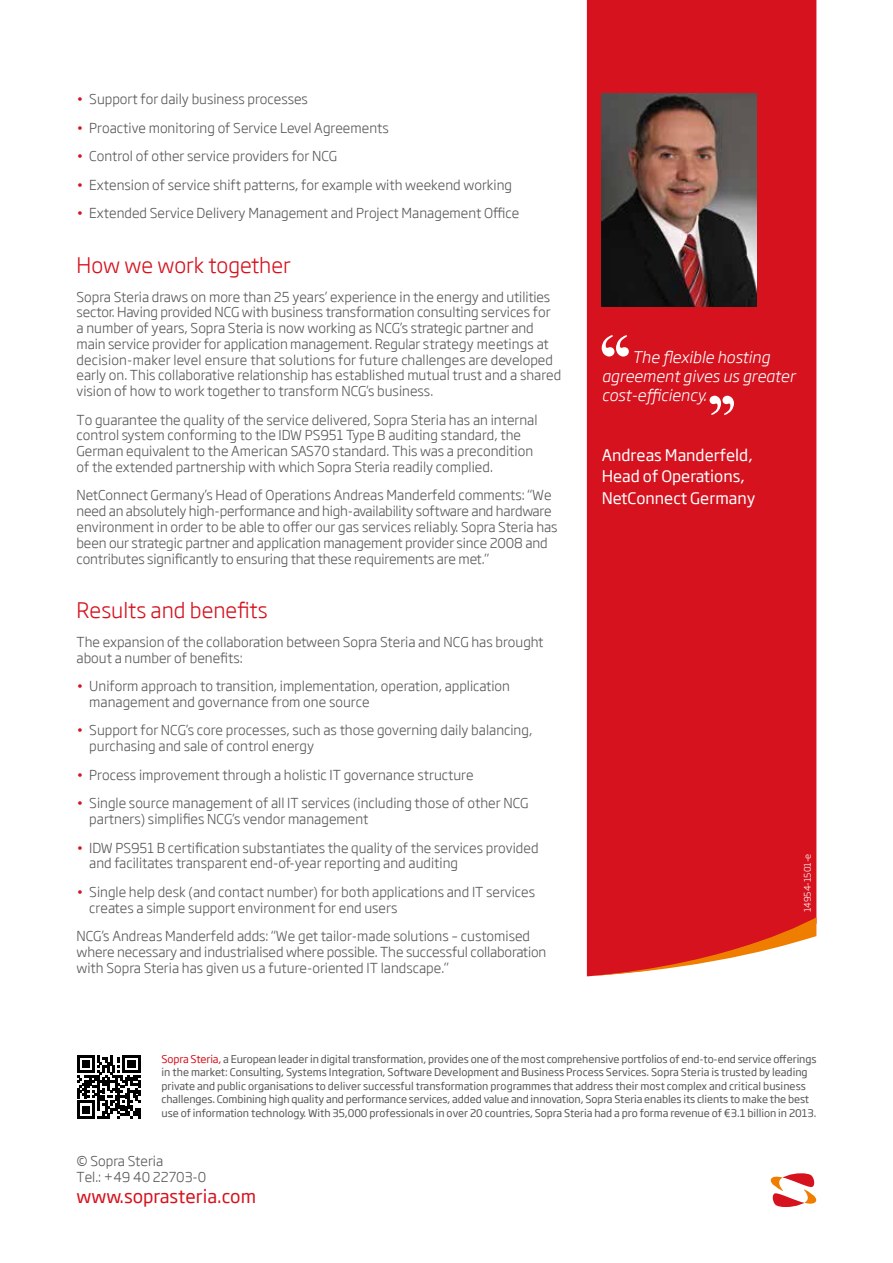
<style>
.page{position:relative;width:893px;height:1263px;background:#fff}
.page>*{position:absolute;margin:0;border:0;box-sizing:border-box;transform-origin:0 0}
.t1{font:300 21px "Soho Gothic Pro";color:#d5121e}
.t2{font:18px "Soho Gothic Pro";color:#d5121e}
.t3{font:italic 300 15.75px/18.9px "Soho Gothic Pro";color:#fff}
.t4{font:15.75px/21.9px "Soho Gothic Pro";color:#fff}
.t5{font:300 13.5px/15.8px "Soho Gothic Pro";color:#575756}
.t6{font:10.5px/13.5px "Soho Gothic Pro";letter-spacing:-.005em;color:#575756}
.t7{font:300 9px "Soho Gothic Pro";color:#fff}
.s1{color:#d5121e}
</style>
<div class="page">
<div style="left:587px;top:0;width:229px;height:917px;background:#d5121e"></div>
<svg style="left:587px;top:917px;width:229px;height:59px"></svg>
<svg style="left:770px;top:1173px;width:47px;height:34px"></svg>
<svg style="left:77px;top:1055px;width:63px;height:63px"></svg>
<svg style="left:602px;top:335px;width:27px;height:22px"></svg>
<svg style="left:709px;top:396px;width:25px;height:19px"></svg>
<img style="left:602px;top:94px;width:155px;height:212px">
<p class="t5" style="left:77px;top:90px;width:233px"><span class="s1">•</span> Support for daily business processes</p>
<p class="t5" style="left:77px;top:119px;width:314px"><span class="s1">•</span> Proactive monitoring of Service Level Agreements</p>
<p class="t5" style="left:77px;top:147px;width:262px"><span class="s1">•</span> Control of other service providers for NCG</p>
<p class="t5" style="left:77px;top:176px;width:437px"><span class="s1">•</span> Extension of service shift patterns, for example with weekend working</p>
<p class="t5" style="left:77px;top:204px;width:444px"><span class="s1">•</span> Extended Service Delivery Management and Project Management Office</p>
<h1 class="t1" style="left:77px;top:249px;width:216px">How we work together</h1>
<p class="t5" style="left:77px;top:288px;width:486px">Sopra Steria draws on more than 25 years’ experience in the energy and utilities sector. Having provided NCG with business transformation consulting services for<br>a number of years, Sopra Steria is now working as NCG’s strategic partner and main service provider for application management. Regular strategy meetings at decision-maker level ensure that solutions for future challenges are developed early on. This collaborative relationship has established mutual trust and a shared vision of how to work together to transform NCG’s business.</p>
<p class="t5" style="left:77px;top:411px;width:462px">To guarantee the quality of the service delivered, Sopra Steria has an internal control system conforming to the IDW PS951 Type B auditing standard, the German equivalent to the American SAS70 standard. This was a precondition of the extended partnership with which Sopra Steria readily complied.</p>
<p class="t5" style="left:77px;top:487px;width:482px">NetConnect Germany’s Head of Operations Andreas Manderfeld comments: “We need an absolutely high-performance and high-availability software and hardware environment in order to be able to offer our gas services reliably. Sopra Steria has been our strategic partner and application management provider since 2008 and contributes significantly to ensuring that these requirements are met.”</p>
<h1 class="t1" style="left:77px;top:594px;width:193px">Results and benefits</h1>
<p class="t5" style="left:77px;top:633px;width:468px">The expansion of the collaboration between Sopra Steria and NCG has brought about a number of benefits:</p>
<p class="t5" style="left:89px;top:677px;width:422px;text-indent:-13px"><span class="s1">•</span> Uniform approach to transition, implementation, operation, application management and governance from one source</p>
<p class="t5" style="left:89px;top:722px;width:444px;text-indent:-13px"><span class="s1">•</span> Support for NCG’s core processes, such as those governing daily balancing, purchasing and sale of control energy</p>
<p class="t5" style="left:77px;top:766px;width:399px"><span class="s1">•</span> Process improvement through a holistic IT governance structure</p>
<p class="t5" style="left:89px;top:794px;width:441px;text-indent:-13px"><span class="s1">•</span> Single source management of all IT services (including those of other NCG partners) simplifies NCG’s vendor management</p>
<p class="t5" style="left:89px;top:839px;width:451px;text-indent:-13px"><span class="s1">•</span> IDW PS951 B certification substantiates the quality of the services provided and facilitates transparent end-of-year reporting and auditing</p>
<p class="t5" style="left:89px;top:883px;width:447px;text-indent:-13px"><span class="s1">•</span> Single help desk (and contact number) for both applications and IT services creates a simple support environment for end users</p>
<p class="t5" style="left:77px;top:927px;width:471px">NCG’s Andreas Manderfeld adds: “We get tailor-made solutions – customised where necessary and industrialised where possible. The successful collaboration with Sopra Steria has given us a future-oriented IT landscape.”</p>
<p class="t3" style="left:602px;top:347px;width:195px;text-indent:30px">The flexible hosting agreement gives us greater cost-efficiency.</p>
<p class="t4" style="left:602px;top:443px;width:155px">Andreas Manderfeld,<br>Head of Operations,<br>NetConnect Germany</p>
<p class="t7" style="left:800px;top:911px;width:59px;rotate:-90deg">14954-1501-e</p>
<p class="t6" style="left:162px;top:1052px;width:656px"><span class="s1">Sopra Steria,</span> a European leader in digital transformation, provides one of the most comprehensive portfolios of end-to-end service offerings in the market: Consulting, Systems Integration, Software Development and Business Process Services. Sopra Steria is trusted by leading private and public organisations to deliver successful transformation programmes that address their most complex and critical business challenges. Combining high quality and performance services, added value and innovation, Sopra Steria enables its clients to make the best use of information technology. With 35,000 professionals in over 20 countries, Sopra Steria had a pro forma revenue of €3.1 billion in 2013.</p>
<p class="t5" style="left:77px;top:1152px;width:131px;line-height:16.2px">© Sopra Steria<br>Tel.: +49 40 22703-0</p>
<h2 class="t2" style="left:77px;top:1183px;width:181px">www.soprasteria.com</h2>
</div>
